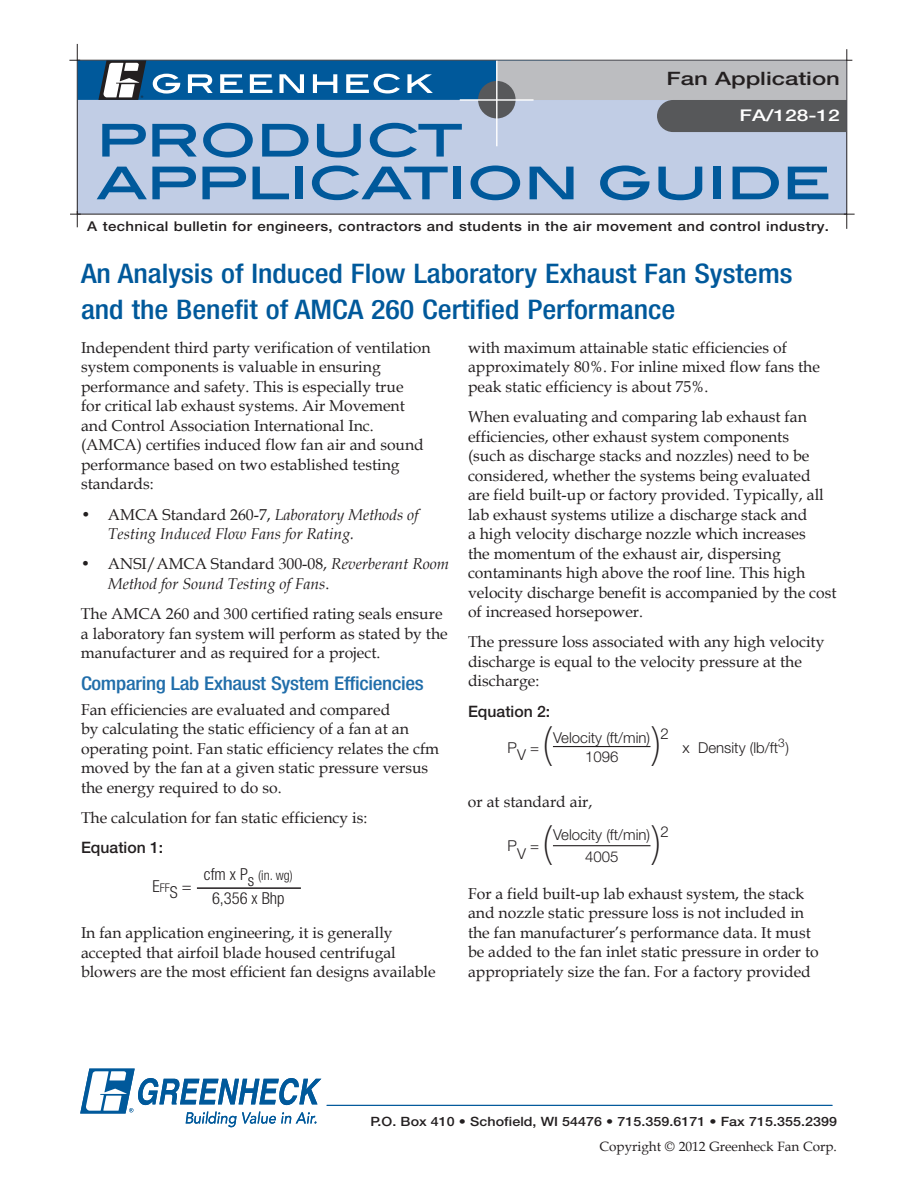
<style>
.page{position:relative;width:918px;height:1188px;background:#fff}
.page>*{position:absolute;margin:0;border:0;box-sizing:border-box;transform-origin:0 0}
.t1{font:100 43.5px "Helvetica Neue LT Std";color:#231f20}
.t2{font:500 condensed 27px/36px "Helvetica Neue LT Std";color:#00599b;scale:1.11 1}
.t3{font:500 condensed 18.9px "Helvetica Neue LT Std";letter-spacing:-.015em;color:#216eaa;scale:1.11 1}
.t4{font:500 18.45px "Helvetica Neue LT Std";color:#231f20;scale:1.3 1}
.t5{font:300 condensed 16.5px "Helvetica Neue LT Std";color:#231f20}
.t6{font:500 16.2px "Helvetica Neue LT Std";color:#fff;scale:1.3 1}
.t7{font:15.75px/19.5px "Book Antiqua";color:#231f20}
.t8{font:italic 15.75px/19.5px "Book Antiqua";color:#231f20}
.t9{font:500 15.75px "Helvetica Neue LT Std";color:#231f20}
.t10{font:300 15px "Helvetica Neue LT Std";color:#231f20}
.t11{font:500 13.5px "Helvetica Neue LT Std";letter-spacing:.025em;color:#231f20;scale:1.11 1}
.t12{font:13.5px "Book Antiqua";color:#231f20}
.t13{font:300 condensed 13.5px "Helvetica Neue LT Std";color:#231f20}
.t14{font:500 12.9px "Helvetica Neue LT Std";letter-spacing:.005em;color:#231f20;scale:1.11 1}
.t15{font:6.45px "Helvetica";color:#231f20}
.s1{font-style:normal}
.s2{font-size:12px}
.s3{font-size:16.5px}
</style>
<div class="page">
<div style="left:77px;top:60px;width:770px;height:154px;background:#c1cde5"></div>
<svg style="left:69px;top:44px;width:11px;height:17px"></svg>
<svg style="left:844px;top:214px;width:11px;height:15px"></svg>
<svg style="left:846px;top:49px;width:6px;height:12px"></svg>
<svg style="left:70px;top:211px;width:11px;height:16px"></svg>
<div style="left:78px;top:61px;width:493px;height:39px;background:#00599b"></div>
<svg style="left:153px;top:74px;width:27px;height:20px"></svg>
<svg style="left:188px;top:74px;width:25px;height:19px"></svg>
<svg style="left:220px;top:74px;width:23px;height:19px"></svg>
<svg style="left:250px;top:74px;width:22px;height:19px"></svg>
<svg style="left:279px;top:74px;width:25px;height:19px"></svg>
<svg style="left:313px;top:74px;width:24px;height:19px"></svg>
<svg style="left:346px;top:74px;width:54px;height:20px"></svg>
<svg style="left:407px;top:74px;width:26px;height:19px"></svg>
<div style="left:496px;top:61px;width:350px;height:39px;background:#bcbdc0"></div>
<div style="left:478px;top:81px;width:38px;height:37px;background:#57585a;border-radius:50%"></div>
<hr style="left:496px;top:61px;width:2px;height:85px;background:#fff">
<hr style="left:460px;top:99px;width:74px;height:2px;background:#fff">
<svg style="left:98px;top:60px;width:48px;height:40px;background:#798792"></svg>
<svg style="left:102px;top:124px;width:44px;height:33px"></svg>
<svg style="left:152px;top:124px;width:45px;height:33px"></svg>
<svg style="left:203px;top:123px;width:50px;height:35px"></svg>
<svg style="left:262px;top:124px;width:47px;height:33px"></svg>
<svg style="left:317px;top:124px;width:44px;height:34px"></svg>
<svg style="left:370px;top:123px;width:92px;height:34px"></svg>
<svg style="left:97px;top:167px;width:99px;height:32px"></svg>
<svg style="left:202px;top:167px;width:44px;height:32px"></svg>
<svg style="left:253px;top:167px;width:36px;height:32px"></svg>
<div style="left:295px;top:167px;width:8px;height:32px;background:#00599b"></div>
<svg style="left:312px;top:166px;width:136px;height:34px"></svg>
<div style="left:454px;top:167px;width:7px;height:32px;background:#00599b"></div>
<svg style="left:471px;top:165px;width:49px;height:35px"></svg>
<svg style="left:530px;top:167px;width:44px;height:32px"></svg>
<svg style="left:600px;top:165px;width:49px;height:35px"></svg>
<svg style="left:658px;top:167px;width:44px;height:33px"></svg>
<div style="left:714px;top:167px;width:7px;height:32px;background:#00599b"></div>
<svg style="left:733px;top:167px;width:46px;height:32px"></svg>
<svg style="left:788px;top:167px;width:40px;height:32px"></svg>
<div style="left:657px;top:100px;width:189px;height:32px;background:#57585a"></div>
<hr style="left:327px;top:1105px;width:505px;height:1px;background:#00599b">
<svg style="left:80px;top:1069px;width:241px;height:58px"></svg>
<hr style="left:197px;top:887px;width:104px;height:2px;background:#231f20">
<hr style="left:553px;top:746px;width:98px;height:1px;background:#231f20">
<hr style="left:553px;top:845px;width:98px;height:1px;background:#231f20">
<p class="t15" style="left:141px;top:94px;width:4px">®</p>
<p class="t4" style="left:667px;top:67px;width:135px">Fan Application</p>
<p class="t6" style="left:740px;top:105px;width:79px">FA/128-12</p>
<p class="t6" style="left:741px;top:108px;width:79px">FA/128-12</p>
<p class="t11" style="left:87px;top:218px;width:670px">A technical bulletin for engineers, contractors and students in the air movement and control industry.</p>
<h2 class="t2" style="left:81px;top:256px;width:643px">An Analysis of Induced Flow Laboratory Exhaust Fan Systems and the Benefit of AMCA 260 Certified Performance</h2>
<p class="t7" style="left:81px;top:337px;width:351px">Independent third party verification of ventilation system components is valuable in ensuring performance and safety. This is especially true<br>for critical lab exhaust systems. Air Movement and Control Association International Inc. (AMCA) certifies induced flow fan air and sound performance based on two established testing standards:</p>
<p class="t8" style="left:108px;top:504px;width:312px;text-indent:-27px"><span class="s1">• AMCA Standard 260-7,</span> Laboratory Methods of<br>Testing Induced Flow Fans for Rating.</p>
<p class="t8" style="left:108px;top:554px;width:343px;text-indent:-27px"><span class="s1">• ANSI/AMCA Standard 300-08,</span> Reverberant Room<br>Method for Sound Testing of Fans<span class="s1">.</span></p>
<p class="t7" style="left:81px;top:604px;width:368px">The AMCA 260 and 300 certified rating seals ensure a laboratory fan system will perform as stated by the manufacturer and as required for a project.</p>
<p class="t3" style="left:81px;top:672px;width:310px">Comparing Lab Exhaust System Efficiencies</p>
<p class="t7" style="left:81px;top:699px;width:360px">Fan efficiencies are evaluated and compared<br>by calculating the static efficiency of a fan at an operating point. Fan static efficiency relates the cfm moved by the fan at a given static pressure versus the energy required to do so.</p>
<p class="t7" style="left:81px;top:808px;width:288px">The calculation for fan static efficiency is:</p>
<p class="t9" style="left:81px;top:838px;width:84px">Equation 1:</p>
<p class="t7" style="left:468px;top:337px;width:353px">with maximum attainable static efficiencies of approximately 80%. For inline mixed flow fans the peak static efficiency is about 75%.</p>
<p class="t7" style="left:468px;top:407px;width:370px">When evaluating and comparing lab exhaust fan efficiencies, other exhaust system components<br>(such as discharge stacks and nozzles) need to be considered, whether the systems being evaluated<br>are field built-up or factory provided. Typically, all lab exhaust systems utilize a discharge stack and<br>a high velocity discharge nozzle which increases<br>the momentum of the exhaust air, dispersing contaminants high above the roof line. This high velocity discharge benefit is accompanied by the cost of increased horsepower.</p>
<p class="t7" style="left:468px;top:632px;width:358px">The pressure loss associated with any high velocity discharge is equal to the velocity pressure at the discharge:</p>
<p class="t9" style="left:468px;top:702px;width:84px">Equation 2:</p>
<h1 class="t1" style="left:542px;top:718px;width:12px">(</h1>
<p class="t10" style="left:553px;top:728px;width:98px">Velocity (ft/min)</p>
<h1 class="t1" style="left:651px;top:718px;width:12px">)</h1>
<p class="t10" style="left:660px;top:724px;width:10px">2</p>
<p class="t10" style="left:683px;top:738px;width:108px">x Density (lb/ft<sup>3</sup>)</p>
<p class="t10" style="left:508px;top:738px;width:11px">P</p>
<p class="t10" style="left:530px;top:738px;width:10px">=</p>
<p class="t10" style="left:517px;top:746px;width:10px">V</p>
<p class="t10" style="left:585px;top:747px;width:35px">1096</p>
<p class="t7" style="left:468px;top:791px;width:126px">or at standard air,</p>
<p class="t10" style="left:508px;top:837px;width:11px">P</p>
<p class="t10" style="left:517px;top:844px;width:10px">V</p>
<h1 class="t1" style="left:542px;top:816px;width:12px">(</h1>
<p class="t10" style="left:553px;top:825px;width:98px">Velocity (ft/min)</p>
<h1 class="t1" style="left:651px;top:816px;width:12px">)</h1>
<p class="t10" style="left:660px;top:823px;width:10px">2</p>
<p class="t10" style="left:530px;top:837px;width:10px">=</p>
<p class="t10" style="left:585px;top:848px;width:35px">4005</p>
<p class="t5" style="left:152px;top:877px;width:41px">E<span class="s2">FF</span>S =</p>
<p class="t13" style="left:204px;top:868px;width:90px"><span class="s3">cfm x Ps</span> (in. wg)</p>
<p class="t5" style="left:212px;top:889px;width:74px">6,356 x Bhp</p>
<p class="t7" style="left:81px;top:923px;width:356px">In fan application engineering, it is generally accepted that airfoil blade housed centrifugal blowers are the most efficient fan designs available</p>
<p class="t7" style="left:468px;top:883px;width:352px">For a field built-up lab exhaust system, the stack and nozzle static pressure loss is not included in the fan manufacturer’s performance data. It must be added to the fan inlet static pressure in order to appropriately size the fan. For a factory provided</p>
<p class="t14" style="left:370px;top:1114px;width:422px">P.O. Box 410 • Schofield, WI 54476 • 715.359.6171 • Fax 715.355.2399</p>
<p class="t12" style="left:600px;top:1137px;width:239px">Copyright © 2012 Greenheck Fan Corp.</p>
</div>
